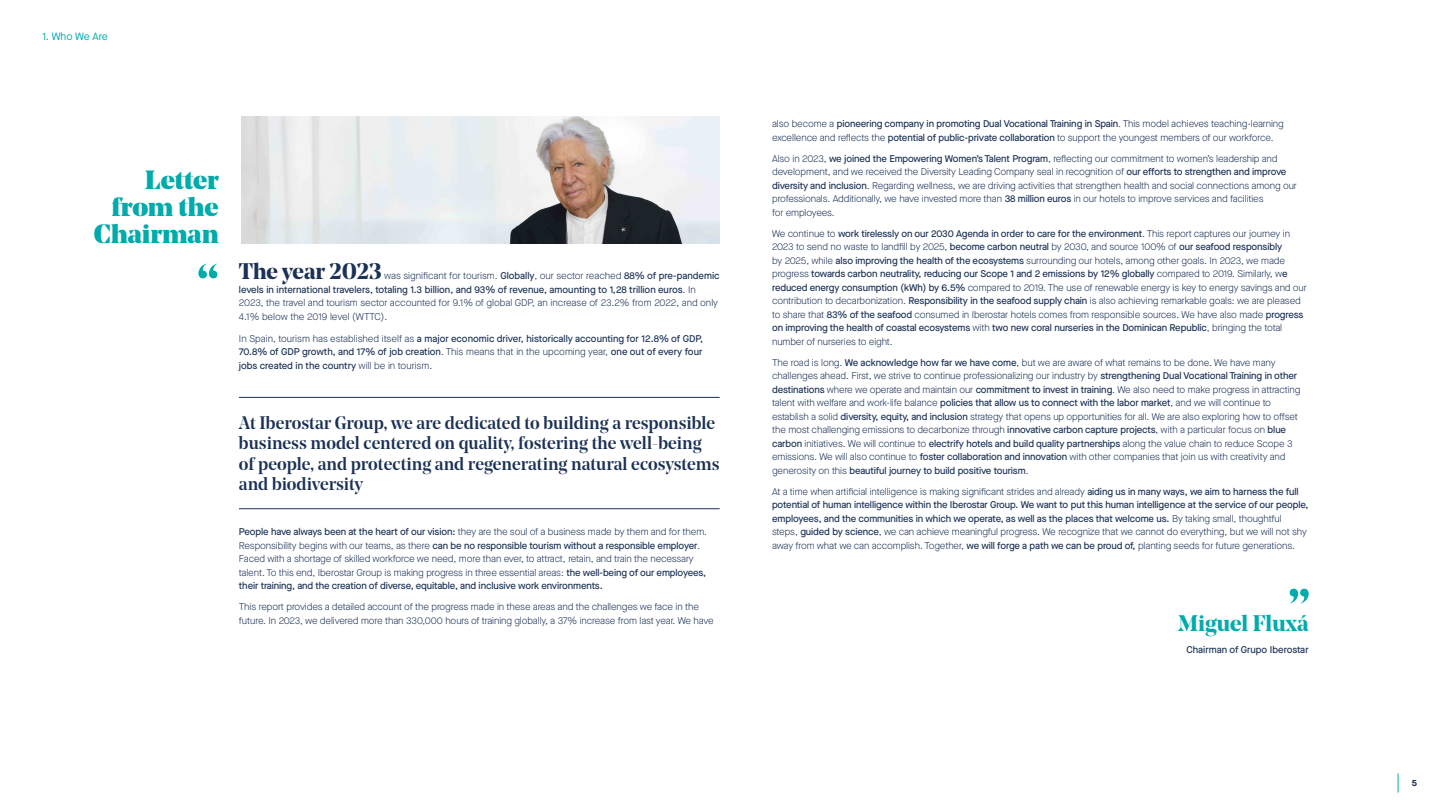
<style>
.page{position:relative;width:1440px;height:810px;background:#fff}
.page>*{position:absolute;margin:0;border:0;box-sizing:border-box;transform-origin:0 0}
.t1{font:900 52.5px "Noe Display";color:#00abac}
.t2{font:900 26.25px/27px "Noe Display";color:#00abac;text-align:right}
.t3{font:700 22.5px "Noe Display";letter-spacing:-.005em;color:#1b3155}
.t4{font:700 22.5px "Noe Display";color:#00abac}
.t5{font:500 18px/20.2px "Noe Display";color:#1b3155}
.t6{font:10.5px "Maison Neue";color:#00abac}
.t7{font:300 9.75px/13.5px "Maison Neue";letter-spacing:-.01em;color:#1b3155}
.t8{font:500 9.75px/13.5px "Maison Neue";letter-spacing:-.01em;color:#1b3155;text-align:justify}
.t9{font:700 9px "Maison Neue";color:#1b3155}
.s1{font-weight:500}
.s2{font-weight:300}
</style>
<div class="page">
<svg style="left:1398px;top:773px;width:1px;height:20px"></svg>
<hr style="left:239px;top:397px;width:481px;height:1px;background:#1b3155">
<hr style="left:239px;top:508px;width:481px;height:1px;background:#1b3155">
<img style="left:242px;top:116px;width:478px;height:127px">
<p class="t6" style="left:43px;top:29px;width:67px">1. Who We Are</p>
<h2 class="t2" style="left:94px;top:166px;width:126px">Letter from the<br>Chairman</h2>
<h1 class="t1" style="left:197px;top:249px;width:23px">“</h1>
<h3 class="t3" style="left:239px;top:257px;width:144px">The year 2023</h3>
<p class="t7" style="left:239px;top:269px;width:482px;text-indent:145px">was significant for tourism. <span class="s1">Globally</span>, our sector reached <span class="s1">88% of pre-pandemic levels in international travelers, totaling 1.3 billion, and 93% of revenue, amounting to 1,28 trillion euros</span>. In 2023, the travel and tourism sector accounted for 9.1% of global GDP, an increase of 23.2% from 2022, and only 4.1% below the 2019 level (WTTC).</p>
<p class="t8" style="left:239px;top:331px;width:466px"><span class="s2">In Spain, tourism has established itself as</span> a major economic driver, historically accounting for 12.8% of GDP, 70.8% of GDP growth, and 17% of job creation<span class="s2">. This means that in the upcoming year,</span> one out of every four jobs created in the country <span class="s2">will be in tourism.</span></p>
<h3 class="t5" style="left:239px;top:413px;width:482px">At Iberostar Group, we are dedicated to building a responsible business model centered on quality, fostering the well-being of people, and protecting and regenerating natural ecosystems and biodiversity</h3>
<p class="t7" style="left:239px;top:525px;width:470px"><span class="s1">People have always been at the heart of our vision:</span> they are the soul of a business made by them and for them.<br>Responsibility begins with our teams, as there <span class="s1">can be no responsible tourism without a responsible employer</span>.<br>Faced with a shortage of skilled workforce we need, more than ever, to attract, retain, and train the necessary talent. To this end, Iberostar Group is making progress in three essential areas: <span class="s1">the well-being of our employees, their training, and the creation of diverse, equitable, and inclusive work environments.</span></p>
<p class="t7" style="left:239px;top:600px;width:476px">This report provides a detailed account of the progress made in these areas and the challenges we face in the future. In 2023, we delivered more than 330,000 hours of training globally, a 37% increase from last year. We have</p>
<p class="t7" style="left:772px;top:117px;width:513px">also become a <span class="s1">pioneering company in promoting Dual Vocational Training in Spain</span>. This model achieves teaching-learning excellence and reflects the <span class="s1">potential of public-private collaboration</span> to support the youngest members of our workforce.</p>
<p class="t7" style="left:772px;top:152px;width:526px">Also in 2023, <span class="s1">we joined the Empowering Women’s Talent Program</span>, reflecting our commitment to women’s leadership and development, and we received the Diversity Leading Company seal in recognition of <span class="s1">our efforts to strengthen and improve diversity and inclusion</span>. Regarding wellness, we are driving activities that strengthen health and social connections among our professionals. Additionally, we have invested more than <span class="s1">38 million euros</span> in our hotels to improve services and facilities<br>for employees.</p>
<p class="t7" style="left:772px;top:227px;width:536px">We continue to <span class="s1">work tirelessly on our 2030 Agenda in order to care for the environment</span>. This report captures our journey in 2023 to send no waste to landfill by 2025, <span class="s1">become carbon neutral</span> by 2030, and source 100% of <span class="s1">our seafood responsibly<br></span>by 2025, while <span class="s1">also improving the health of the ecosystems</span> surrounding our hotels, among other goals. In 2023, we made progress <span class="s1">towards carbon neutrality, reducing our Scope 1 and 2 emissions by 12% globally</span> compared to 2019. Similarly, w<span class="s1">e reduced energy consumption (kWh) by 6.5%</span> compared to 2019. The use of renewable energy is key to energy savings and our contribution to decarbonization. <span class="s1">Responsibility in the seafood supply chain</span> is also achieving remarkable goals: we are pleased to share that <span class="s1">83% of the seafood</span> consumed in Iberostar hotels comes from responsible sources. We have also made <span class="s1">progress on improving the health of coastal ecosystems</span> with <span class="s1">two new coral nurseries in the Dominican Republic</span>, bringing the total number of nurseries to eight.</p>
<p class="t7" style="left:772px;top:356px;width:530px">The road is long. <span class="s1">We acknowledge how far we have come</span>, but we are aware of what remains to be done. We have many challenges ahead. First, we strive to continue professionalizing our industry by <span class="s1">strengthening Dual Vocational Training in other destinations</span> where we operate and maintain our <span class="s1">commitment to invest in training</span>. We also need to make progress in attracting talent with welfare and work-life balance <span class="s1">policies that allow us to connect with the labor market</span>, and we will continue to establish a solid <span class="s1">diversity, equity, and inclusion</span> strategy that opens up opportunities for all. We are also exploring how to offset the most challenging emissions to decarbonize through <span class="s1">innovative carbon capture projects</span>, with a particular focus on <span class="s1">blue carbon</span> initiatives. We will continue to <span class="s1">electrify hotels and build quality partnerships</span> along the value chain to reduce Scope 3 emissions. We will also continue to <span class="s1">foster collaboration and innovation</span> with other companies that join us with creativity and generosity on this <span class="s1">beautiful journey to build positive tourism</span>.</p>
<p class="t8" style="left:772px;top:485px;width:538px;text-align:left"><span class="s2">At a time when artificial intelligence is making significant strides and already</span> aiding us in many ways, we aim to harness the full potential of human intelligence within the Iberostar Group. We want to put this human intelligence at the service of our people, employees, and the communities in which we operate, as well as the places that welcome us. <span class="s2">By taking small, thoughtful steps,</span> guided by science<span class="s2">, we can achieve meaningful progress. We recognize that we cannot do everything, but we will not shy away from what we can accomplish. Together,</span> we will forge a path we can be proud of, <span class="s2">planting seeds for future generations.</span></p>
<h1 class="t1" style="left:1310px;top:618px;width:23px;rotate:-180deg">“</h1>
<h3 class="t4" style="left:1178px;top:608px;width:132px">Miguel Fluxá</h3>
<p class="t8" style="left:1186px;top:642px;width:124px">Chairman of Grupo Iberostar</p>
<p class="t9" style="left:1412px;top:777px;width:7px">5</p>
</div>
